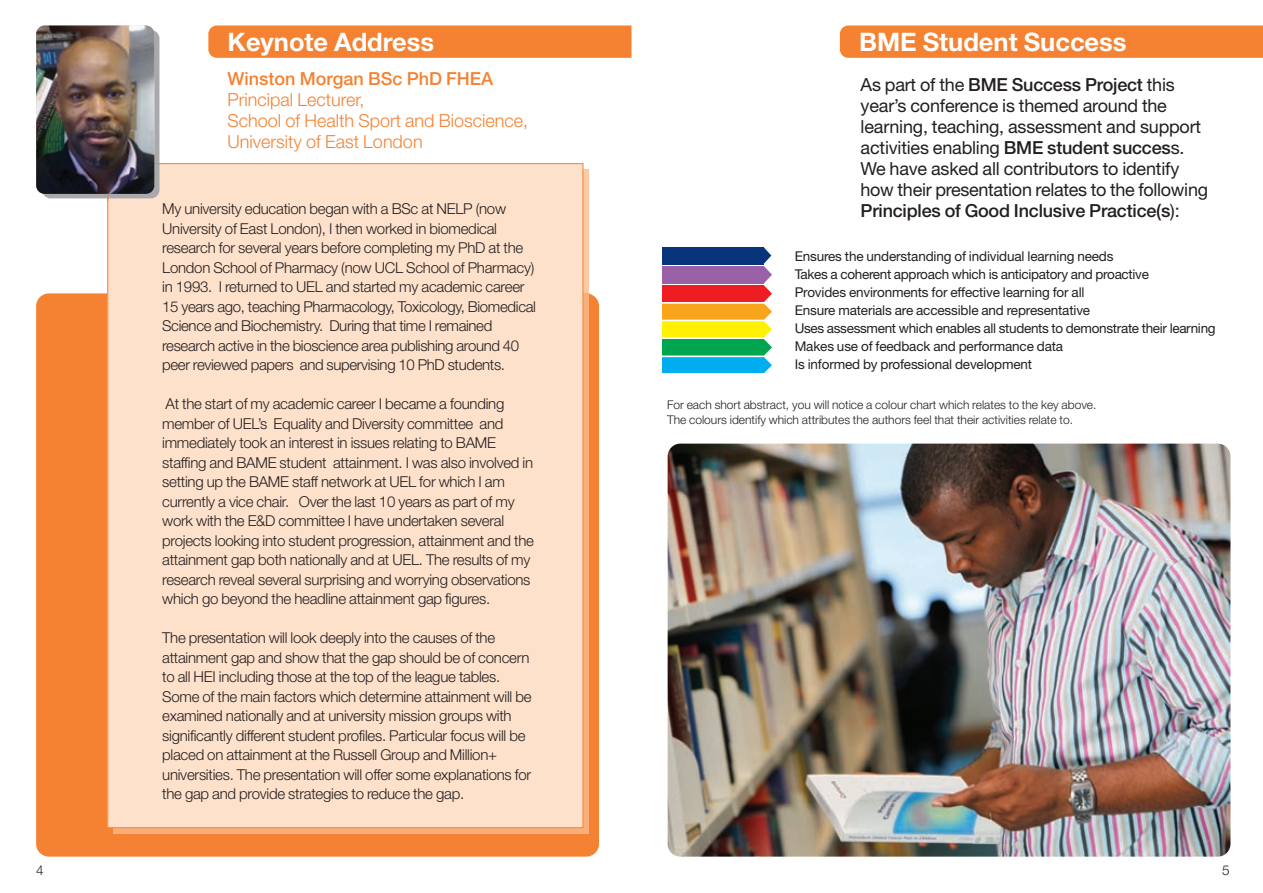
<style>
.page{position:relative;width:1263px;height:893px;background:#fff}
.page>*{position:absolute;margin:0;border:0;box-sizing:border-box;transform-origin:0 0}
.t1{font:700 25.5px "Helvetica Neue";color:#fff}
.t2{font:18px/21px "Helvetica Neue";letter-spacing:-.01em;color:#231f20}
.t3{font:300 18px/21px "Helvetica Neue";color:#f48232}
.t4{font:500 18px "Helvetica Neue";color:#f48232}
.t5{font:300 15px/19.5px "Helvetica Neue";letter-spacing:-.015em;color:#231f20}
.t6{font:13.5px/18px "Helvetica Neue";letter-spacing:-.01em;color:#231f20}
.t7{font:300 13.5px "Helvetica Neue";color:#231f20}
.t8{font:300 12px/15px "Helvetica Neue";color:#231f20}
.s1{font-weight:500}
</style>
<div class="page">
<div style="left:36px;top:293px;width:563px;height:564px;background:#f48232;border-radius:13px"></div>
<div style="left:208px;top:26px;width:423px;height:32px;background:#f48232"></div>
<img style="left:668px;top:444px;width:562px;height:413px">
<div style="left:840px;top:26px;width:423px;height:32px;background:#f48232"></div>
<svg style="left:113px;top:293px;width:476px;height:541px;background:#f8ac75"></svg>
<div style="left:108px;top:164px;width:475px;height:664px;background:#fee1cb"></div>
<svg style="left:42px;top:30px;width:117px;height:168px"></svg>
<img style="left:36px;top:26px;width:118px;height:168px">
<div style="left:662px;top:285px;width:102px;height:18px;background:#ee1d23"></div>
<div style="left:662px;top:303px;width:102px;height:17px;background:#f9a51b"></div>
<div style="left:662px;top:320px;width:102px;height:18px;background:#fff101"></div>
<div style="left:662px;top:339px;width:102px;height:17px;background:#00a54f"></div>
<div style="left:662px;top:356px;width:102px;height:18px;background:#00aeef"></div>
<hr style="left:662px;top:302px;width:105px;height:2px;background:#fff">
<hr style="left:662px;top:320px;width:106px;height:1px;background:#fff">
<hr style="left:662px;top:337px;width:104px;height:2px;background:#fff">
<hr style="left:662px;top:356px;width:105px;height:1px;background:#fff">
<hr style="left:662px;top:373px;width:102px;height:2px;background:#fff">
<div style="left:662px;top:266px;width:102px;height:17px;background:#9a61a8"></div>
<div style="left:662px;top:247px;width:101px;height:17px;background:#08347b"></div>
<svg style="left:755px;top:247px;width:17px;height:126px"></svg>
<h1 class="t1" style="left:228px;top:33px;width:208px">Keynote Address</h1>
<p class="t4" style="left:228px;top:72px;width:267px">Winston Morgan BSc PhD FHEA</p>
<p class="t3" style="left:228px;top:91px;width:302px">Principal Lecturer,<br>School of Health Sport and Bioscience,<br>University of East London</p>
<p class="t5" style="left:162px;top:200px;width:375px">My university education began with a BSc at NELP (now University of East London), I then worked in biomedical research for several years before completing my PhD at the London School of Pharmacy (now UCL School of Pharmacy) in 1993. I returned to UEL and started my academic career 15 years ago, teaching Pharmacology, Toxicology, Biomedical Science and Biochemistry. During that time I remained research active in the bioscience area publishing around 40 peer reviewed papers and supervising 10 PhD students.</p>
<p class="t5" style="left:162px;top:395px;width:373px">At the start of my academic career I became a founding member of UEL’s Equality and Diversity committee and immediately took an interest in issues relating to BAME staffing and BAME student attainment. I was also involved in setting up the BAME staff network at UEL for which I am currently a vice chair. Over the last 10 years as part of my work with the E&amp;D committee I have undertaken several projects looking into student progression, attainment and the attainment gap both nationally and at UEL. The results of my research reveal several surprising and worrying observations which go beyond the headline attainment gap figures.</p>
<p class="t5" style="left:162px;top:629px;width:371px">The presentation will look deeply into the causes of the attainment gap and show that the gap should be of concern to all HEI including those at the top of the league tables.<br>Some of the main factors which determine attainment will be examined nationally and at university mission groups with significantly different student profiles. Particular focus will be placed on attainment at the Russell Group and Million+ universities. The presentation will offer some explanations for the gap and provide strategies to reduce the gap.</p>
<h1 class="t1" style="left:859px;top:33px;width:269px">BME Student Success</h1>
<p class="t2" style="left:860px;top:75px;width:349px">As part of the <span class="s1">BME Success Project</span> this year’s conference is themed around the learning, teaching, assessment and support activities enabling <span class="s1">BME student succes</span>s.<br>We have asked all contributors to identify how their presentation relates to the following <span class="s1">Principles of Good Inclusive Practice(s</span>):</p>
<p class="t6" style="left:795px;top:248px;width:422px">Ensures the understanding of individual learning needs<br>Takes a coherent approach which is anticipatory and proactive<br>Provides environments for effective learning for all<br>Ensure materials are accessible and representative<br>Uses assessment which enables all students to demonstrate their learning Makes use of feedback and performance data<br>Is informed by professional development</p>
<p class="t8" style="left:667px;top:398px;width:431px">For each short abstract, you will notice a colour chart which relates to the key above.<br>The colours identify which attributes the authors feel that their activities relate to.</p>
<p class="t7" style="left:36px;top:866px;width:9px">4</p>
<p class="t7" style="left:1222px;top:866px;width:9px">5</p>
</div>
